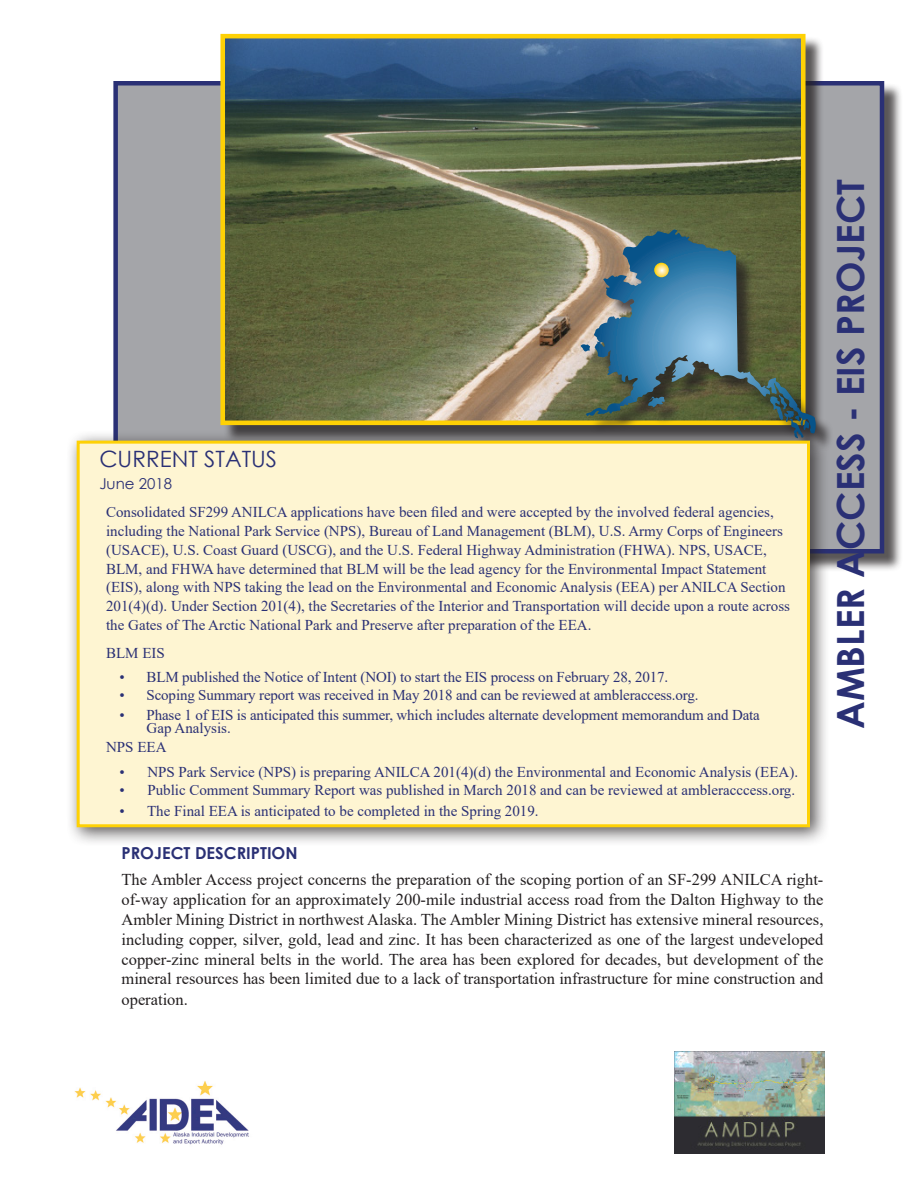
<style>
.page{position:relative;width:918px;height:1188px;background:#fff}
.page>*{position:absolute;margin:0;border:0;box-sizing:border-box;transform-origin:0 0}
.Project_title{font:700 37.5px "Century Gothic";color:#2a3075}
.Current_status_heade{font:22.5px "Century Gothic";color:#2a3075}
.subtitile{font:16.5px/20px "Times New Roman";color:#231f20;text-align:justify}
.subtitile-2{font:700 16.5px "Century Gothic";color:#2a3075}
.Current_status_copy{font:15px/18.8px "Times New Roman";color:#2a3075}
.Current_Status_date{font:15px "Century Gothic";color:#2a3075}
</style>
<div class="page">
<div style="left:116px;top:83px;width:787px;height:489px;background:#231f20;opacity:.75"></div>
<div style="left:113px;top:81px;width:771px;height:473px;background:#a4a5a9;border:4px solid #2a3075"></div>
<img style="left:74px;top:1081px;width:175px;height:64px">
<img style="left:675px;top:1052px;width:149px;height:101px">
<div style="left:223px;top:36px;width:601px;height:408px;background:#231f20;opacity:.75"></div>
<img style="left:226px;top:40px;width:574px;height:379px">
<div style="left:220px;top:34px;width:586px;height:391px;border:5px solid #fed105"></div>
<div style="left:584px;top:233px;width:250px;height:223px;background:#231f20;opacity:.75"></div>
<svg style="left:603px;top:230px;width:71px;height:66px;background:#4c7389"></svg>
<svg style="left:654px;top:263px;width:15px;height:14px"></svg>
<div style="left:66px;top:430px;width:764px;height:417px;background:#231f20;opacity:.75"></div>
<div style="left:77px;top:441px;width:733px;height:386px;background:#fef5d2;border:3px solid #fed105"></div>
<p class="Current_status_heade" style="left:99px;top:443px;width:179px">CURRENT STATUS</p>
<p class="Current_Status_date" style="left:99px;top:473px;width:74px">June 2018</p>
<p class="Current_status_copy" style="left:106px;top:503px;width:686px">Consolidated SF299 ANILCA applications have been filed and were accepted by the involved federal agencies, including the National Park Service (NPS), Bureau of Land Management (BLM), U.S. Army Corps of Engineers (USACE), U.S. Coast Guard (USCG), and the U.S. Federal Highway Administration (FHWA). NPS, USACE, BLM, and FHWA have determined that BLM will be the lead agency for the Environmental Impact Statement (EIS), along with NPS taking the lead on the Environmental and Economic Analysis (EEA) per ANILCA Section 201(4)(d). Under Section 201(4), the Secretaries of the Interior and Transportation will decide upon a route across the Gates of The Arctic National Park and Preserve after preparation of the EEA.</p>
<p class="Current_status_copy" style="left:106px;top:644px;width:60px">BLM EIS</p>
<p class="Current_status_copy" style="left:120px;top:668px;width:550px">• BLM published the Notice of Intent (NOI) to start the EIS process on February 28, 2017.</p>
<p class="Current_status_copy" style="left:120px;top:685px;width:580px">• Scoping Summary report was received in May 2018 and can be reviewed at ambleraccess.org.</p>
<p class="Current_status_copy" style="left:147px;top:708px;width:615px;line-height:13.5px;text-indent:-27px">• Phase 1 of EIS is anticipated this summer, which includes alternate development memorandum and Data<br>Gap Analysis.</p>
<p class="Current_status_copy" style="left:106px;top:737px;width:62px">NPS EEA</p>
<p class="Current_status_copy" style="left:120px;top:762px;width:680px">• NPS Park Service (NPS) is preparing ANILCA 201(4)(d) the Environmental and Economic Analysis (EEA).</p>
<p class="Current_status_copy" style="left:120px;top:780px;width:677px">• Public Comment Summary Report was published in March 2018 and can be reviewed at ambleracccess.org.</p>
<p class="Current_status_copy" style="left:120px;top:801px;width:421px">• The Final EEA is anticipated to be completed in the Spring 2019.</p>
<p class="subtitile-2" style="left:122px;top:840px;width:178px">PROJECT DESCRIPTION</p>
<p class="subtitile" style="left:122px;top:869px;width:704px">The Ambler Access project concerns the preparation of the scoping portion of an SF-299 ANILCA right&shy;of-way application for an approximately 200-mile industrial access road from the Dalton Highway to the Ambler Mining District in northwest Alaska. The Ambler Mining District has extensive mineral resources, including copper, silver, gold, lead and zinc. It has been characterized as one of the largest undeveloped copper-zinc mineral belts in the world. The area has been explored for decades, but development of the mineral resources has been limited due to a lack of transportation infrastructure for mine construction and operation.</p>
<p class="Project_title" style="left:822px;top:729px;width:551px;rotate:-90deg">AMBLER ACCESS - EIS PROJECT</p>
</div>
